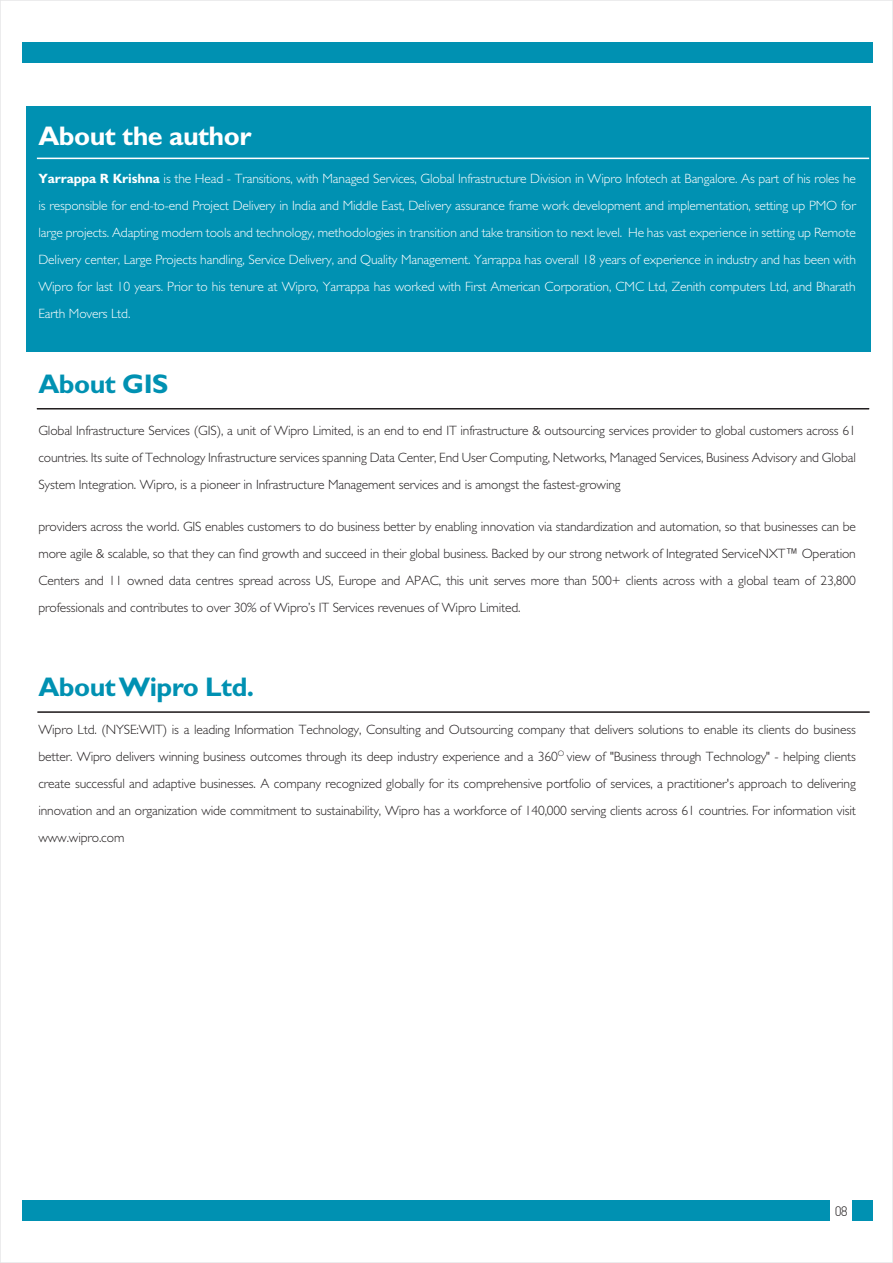
<style>
.page{position:relative;width:893px;height:1263px;background:#fff}
.page>*{position:absolute;margin:0;border:0;box-sizing:border-box;transform-origin:0 0}
.t1{font:700 27px "Gill Sans Std";letter-spacing:-.02em;color:#0091b2}
.t2{font:700 27px "Gill Sans Std";letter-spacing:-.02em;color:#fff}
.t3{font:300 13.5px/27px "Gill Sans Std";letter-spacing:-.01em;color:#231f20;text-align:justify}
.t4{font:300 13.5px/27px "Gill Sans Std";letter-spacing:-.01em;color:#fff;text-align:justify}
.t5{font:300 13.5px "DIN";color:#231f20}
.s1{font-weight:700}
</style>
<div class="page">
<div style="left:22px;top:1200px;width:851px;height:21px;background:#0091b2"></div>
<div style="left:831px;top:1198px;width:21px;height:25px;background:#fff"></div>
<div style="left:22px;top:42px;width:851px;height:20px;background:#0091b2"></div>
<hr style="left:37px;top:408px;width:832px;height:1px;background:#231f20">
<hr style="left:37px;top:711px;width:833px;height:2px;background:#231f20">
<div style="left:27px;top:106px;width:844px;height:246px;background:#0091b2"></div>
<hr style="left:37px;top:158px;width:832px;height:1px;background:#fff">
<h1 class="t2" style="left:38px;top:120px;width:215px">About the author</h1>
<p class="t4" style="left:38px;top:165px;width:819px"><span class="s1">Yarrappa R Krishna</span> is the Head - Transitions, with Managed Services, Global Infrastructure Division in Wipro Infotech at Bangalore. As part of his roles he is responsible for end-to-end Project Delivery in India and Middle East, Delivery assurance frame work development and implementation, setting up PMO for large projects. Adapting modern tools and technology, methodologies in transition and take transition to next level. He has vast experience in setting up Remote Delivery center, Large Projects handling, Service Delivery, and Quality Management. Yarrappa has overall 18 years of experience in industry and has been with Wipro for last 10 years. Prior to his tenure at Wipro, Yarrappa has worked with First American Corporation, CMC Ltd, Zenith computers Ltd, and Bharath Earth Movers Ltd.</p>
<h1 class="t1" style="left:38px;top:368px;width:132px">About GIS</h1>
<p class="t3" style="left:38px;top:418px;width:819px">Global Infrastructure Services (GIS), a unit of Wipro Limited, is an end to end IT infrastructure &amp; outsourcing services provider to global customers across 61 countries. Its suite of Technology Infrastructure services spanning Data Center, End User Computing, Networks, Managed Services, Business Advisory and Global System Integration. Wipro, is a pioneer in Infrastructure Management services and is amongst the fastest-growing</p>
<p class="t3" style="left:38px;top:514px;width:819px">providers across the world. GIS enables customers to do business better by enabling innovation via standardization and automation, so that businesses can be more agile &amp; scalable, so that they can find growth and succeed in their global business. Backed by our strong network of Integrated ServiceNXT™ Operation Centers and 11 owned data centres spread across US, Europe and APAC, this unit serves more than 500+ clients across with a global team of 23,800 professionals and contributes to over 30% of Wipro’s IT Services revenues of Wipro Limited.</p>
<h1 class="t1" style="left:38px;top:671px;width:217px">About Wipro Ltd.</h1>
<p class="t3" style="left:38px;top:716px;width:819px">Wipro Ltd. (NYSE:WIT) is a leading Information Technology, Consulting and Outsourcing company that delivers solutions to enable its clients do business better. Wipro delivers winning business outcomes through its deep industry experience and a 360<sup>O</sup> view of "Business through Technology" - helping clients create successful and adaptive businesses. A company recognized globally for its comprehensive portfolio of services, a practitioner's approach to delivering innovation and an organization wide commitment to sustainability, Wipro has a workforce of 140,000 serving clients across 61 countries. For information visit www.wipro.com</p>
<p class="t5" style="left:835px;top:1202px;width:14px">0238</p>
</div>
